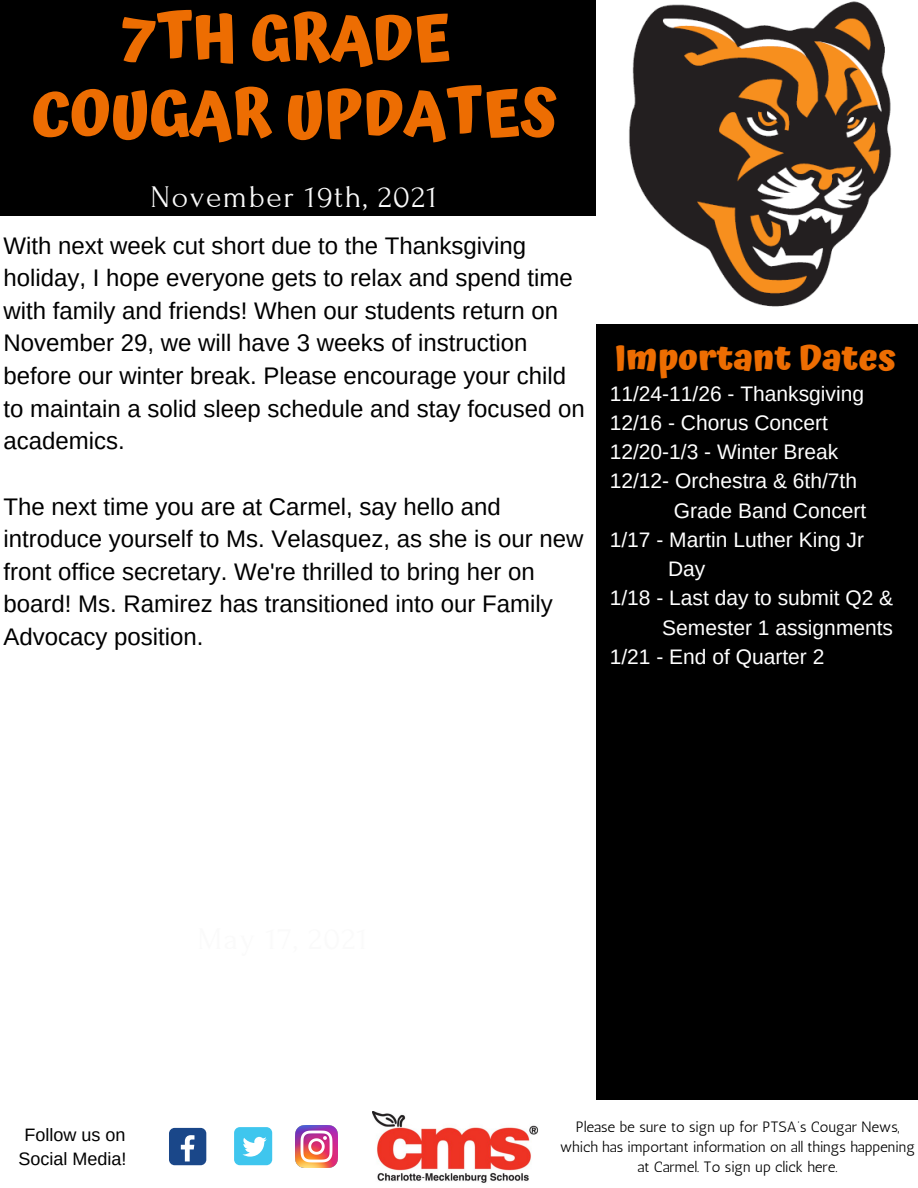
<style>
.page{position:relative;width:918px;height:1188px;background:#fff}
.page>*{position:absolute;margin:0;border:0;box-sizing:border-box;transform-origin:0 0}
.t1{font:700 63px "Atma";color:#ed6d02}
.t2{font:700 36px "Atma";color:#ed6d02}
.t3{font:31.5px "Forum";letter-spacing:.05em;color:#fafafa}
.t4{font:24px/32.7px "Arimo";color:#000}
.t5{font:21px "Arimo";color:#fff}
.t6{font:18px/24.8px "Arimo";color:#000;text-align:center}
.t7{font:15px/20.2px "Antic";color:#000;text-align:center}
</style>
<div class="page">
<div style="left:596px;top:325px;width:322px;height:775px;background:#000"></div>
<img style="left:629px;top:1px;width:263px;height:306px">
<div style="left:0;top:0;width:596px;height:216px;background:#000"></div>
<img style="left:373px;top:1111px;width:166px;height:72px">
<div style="left:169px;top:1128px;width:37px;height:37px;background:#1a4789;border-radius:6px"></div>
<svg style="left:181px;top:1135px;width:13px;height:26px"></svg>
<div style="left:234px;top:1127px;width:38px;height:38px;background:#3fc6ee;border-radius:6px"></div>
<svg style="left:242px;top:1137px;width:25px;height:20px"></svg>
<img style="left:296px;top:1125px;width:42px;height:42px">
<p class="t1" style="left:122px;top:1px;width:330px">7TH GRADE</p>
<p class="t1" style="left:31px;top:77px;width:527px">COUGAR UPDATES</p>
<p class="t3" style="left:150px;top:180px;width:288px">November 19th, 2021</p>
<p class="t4" style="left:3px;top:229px;width:583px">With next week cut short due to the Thanksgiving holiday, I hope everyone gets to relax and spend time with family and friends! When our students return on November 29, we will have 3 weeks of instruction before our winter break. Please encourage your child to maintain a solid sleep schedule and stay focused on academics.</p>
<p class="t4" style="left:3px;top:490px;width:582px">The next time you are at Carmel, say hello and introduce yourself to Ms. Velasquez, as she is our new front office secretary. We're thrilled to bring her on board! Ms. Ramirez has transitioned into our Family Advocacy position.</p>
<p class="t2" style="left:614px;top:336px;width:283px">Important Dates</p>
<p class="t5" style="left:610px;top:382px;width:256px">11/24-11/26 - Thanksgiving</p>
<p class="t5" style="left:610px;top:411px;width:220px">12/16 - Chorus Concert</p>
<p class="t5" style="left:610px;top:440px;width:230px">12/20-1/3 - Winter Break</p>
<p class="t5" style="left:610px;top:469px;width:249px">12/12- Orchestra &amp; 6th/7th</p>
<p class="t5" style="left:674px;top:499px;width:194px">Grade Band Concert</p>
<p class="t5" style="left:610px;top:528px;width:256px">1/17 - Martin Luther King Jr</p>
<p class="t5" style="left:668px;top:557px;width:39px">Day</p>
<p class="t5" style="left:610px;top:586px;width:285px">1/18 - Last day to submit Q2 &amp;</p>
<p class="t5" style="left:662px;top:616px;width:232px">Semester 1 assignments</p>
<p class="t5" style="left:610px;top:645px;width:216px">1/21 - End of Quarter 2</p>
<p class="t6" style="left:18px;top:1122px;width:109px">Follow us on<br>Social Media!</p>
<p class="t7" style="left:560px;top:1117px;width:356px">Please be sure to sign up for PTSA’s Cougar News, which has important information on all things happening at Carmel. To sign up click here.</p>
</div>
